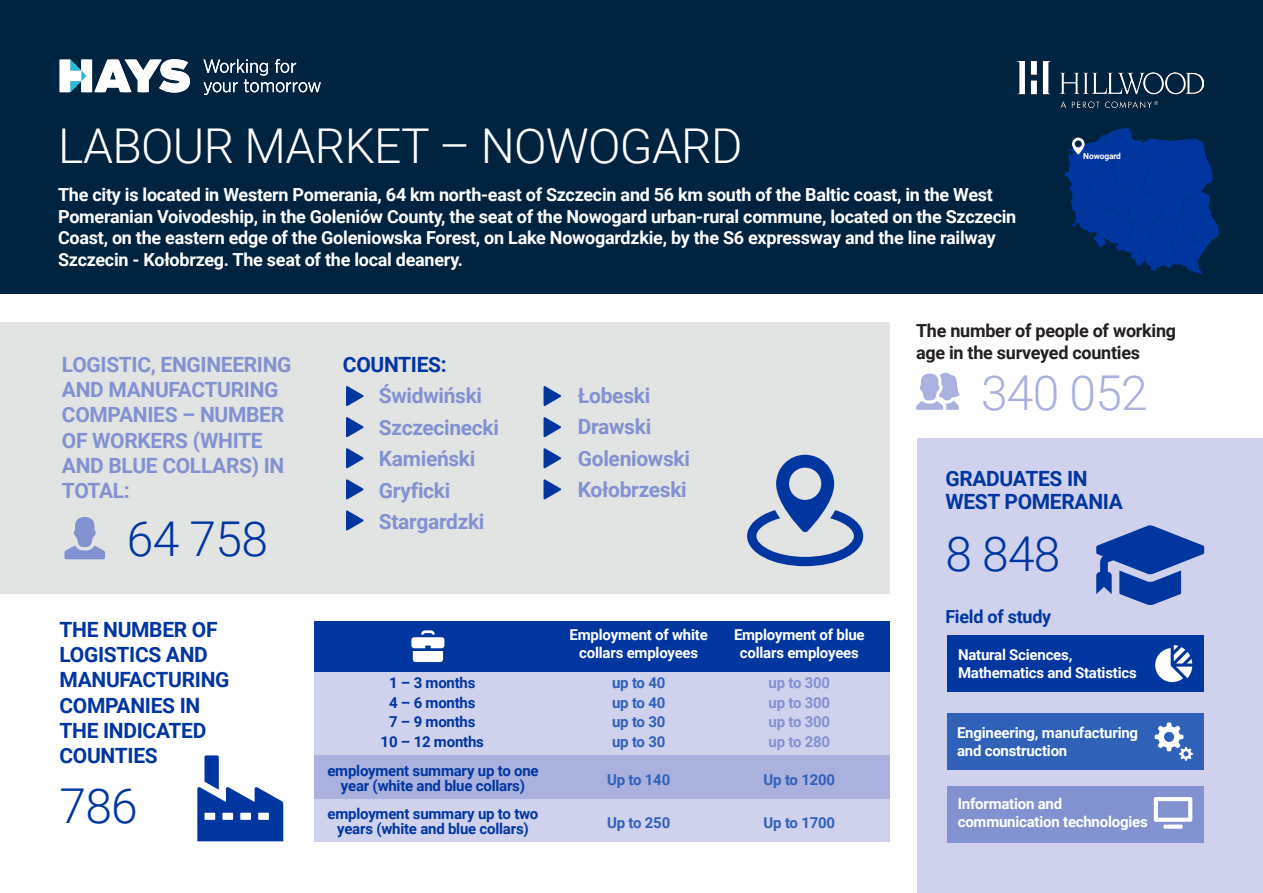
<style>
.page{position:relative;width:1263px;height:893px;background:#fff}
.page>*{position:absolute;margin:0;border:0;box-sizing:border-box;transform-origin:0 0}
.t1{font:300 48px "Roboto";letter-spacing:-.015em;color:#fff}
.t2{font:300 48px "Roboto";letter-spacing:-.015em;color:#0036a0}
.t3{font:300 48px "Roboto";letter-spacing:-.015em;color:#aab1df}
.t4{font:700 21px/31.5px "Roboto";letter-spacing:-.015em;color:#8292d1}
.t5{font:700 21px/25.2px "Roboto";letter-spacing:-.015em;color:#0036a0}
.t6{font:700 18px/21.6px "Roboto";letter-spacing:-.015em;color:#fff}
.t7{font:700 18px/21.6px "Roboto";letter-spacing:-.015em;color:#231f20}
.t8{font:700 18px "Roboto";letter-spacing:-.015em;color:#0036a0}
.t9{font:700 15px/18px "Roboto";letter-spacing:-.015em;color:#fff}
.t10{font:700 15px/19.5px "Roboto";letter-spacing:-.015em;color:#0036a0;text-align:center}
.t11{font:700 15px/19.5px "Roboto";letter-spacing:-.015em;color:#3061b9;text-align:justify}
.t12{font:700 15px/19.5px "Roboto";letter-spacing:-.015em;color:#8292d1;text-align:justify}
.t13{font:700 8.4px "Roboto";letter-spacing:-.015em;color:#fff}
</style>
<div class="page">
<div style="left:917px;top:438px;width:346px;height:455px;background:#d0d1ed"></div>
<svg style="left:1096px;top:525px;width:108px;height:80px"></svg>
<div style="left:947px;top:636px;width:256px;height:56px;background:#0036a0"></div>
<svg style="left:1155px;top:645px;width:37px;height:37px"></svg>
<div style="left:947px;top:713px;width:256px;height:56px;background:#3061b9"></div>
<svg style="left:1155px;top:722px;width:38px;height:39px"></svg>
<div style="left:947px;top:786px;width:256px;height:56px;background:#8292d1"></div>
<svg style="left:1154px;top:797px;width:38px;height:32px"></svg>
<div style="left:0;top:0;width:1263px;height:294px;background:#002340"></div>
<img style="left:1018px;top:61px;width:185px;height:46px">
<svg style="left:1064px;top:128px;width:155px;height:146px"></svg>
<svg style="left:916px;top:373px;width:44px;height:37px"></svg>
<div style="left:315px;top:672px;width:575px;height:84px;background:#d0d1ed"></div>
<div style="left:315px;top:755px;width:575px;height:45px;background:#aab1df"></div>
<div style="left:315px;top:799px;width:575px;height:43px;background:#d0d1ed"></div>
<div style="left:315px;top:621px;width:575px;height:51px;background:#0036a0"></div>
<svg style="left:411px;top:630px;width:33px;height:32px"></svg>
<div style="left:0;top:322px;width:890px;height:272px;background:#e2e3e3"></div>
<svg style="left:64px;top:517px;width:41px;height:42px"></svg>
<svg style="left:197px;top:755px;width:86px;height:86px"></svg>
<svg style="left:346px;top:386px;width:18px;height:20px"></svg>
<svg style="left:346px;top:417px;width:18px;height:20px"></svg>
<svg style="left:346px;top:479px;width:18px;height:21px"></svg>
<svg style="left:346px;top:510px;width:18px;height:21px"></svg>
<svg style="left:346px;top:448px;width:18px;height:21px"></svg>
<svg style="left:543px;top:386px;width:18px;height:20px"></svg>
<svg style="left:543px;top:417px;width:18px;height:20px"></svg>
<svg style="left:543px;top:479px;width:18px;height:21px"></svg>
<svg style="left:543px;top:448px;width:18px;height:21px"></svg>
<svg style="left:747px;top:455px;width:116px;height:111px"></svg>
<svg style="left:204px;top:59px;width:117px;height:36px"></svg>
<svg style="left:60px;top:59px;width:130px;height:34px"></svg>
<h1 class="t1" style="left:58px;top:113px;width:686px">LABOUR MARKET – NOWOGARD</h1>
<p class="t6" style="left:58px;top:183px;width:960px">The city is located in Western Pomerania, 64 km north-east of Szczecin and 56 km south of the Baltic coast, in the West Pomeranian Voivodeship, in the Goleniów County, the seat of the Nowogard urban-rural commune, located on the Szczecin Coast, on the eastern edge of the Goleniowska Forest, on Lake Nowogardzkie, by the S6 expressway and the line railway Szczecin - Kołobrzeg. The seat of the local deanery.</p>
<p class="t13" style="left:1083px;top:150px;width:39px">Nowogard</p>
<p class="t4" style="left:62px;top:351px;width:231px;line-height:25.2px">LOGISTIC, ENGINEERING<br>AND MANUFACTURING<br>COMPANIES – NUMBER<br>OF WORKERS (WHITE<br>AND BLUE COLLARS) IN<br>TOTAL:</p>
<h1 class="t2" style="left:127px;top:505px;width:143px">64 758</h1>
<p class="t5" style="left:60px;top:616px;width:171px">THE NUMBER OF<br>LOGISTICS AND<br>MANUFACTURING<br>COMPANIES IN<br>THE INDICATED<br>COUNTIES</p>
<h1 class="t2" style="left:60px;top:772px;width:80px">786</h1>
<p class="t5" style="left:343px;top:351px;width:105px">COUNTIES:</p>
<p class="t4" style="left:379px;top:379px;width:122px">Świdwiński<br>Szczecinecki<br>Kamieński<br>Gryficki<br>Stargardzki</p>
<p class="t4" style="left:578px;top:379px;width:114px">Łobeski<br>Drawski<br>Goleniowski<br>Kołobrzeski</p>
<p class="t9" style="left:570px;top:626px;width:140px;text-align:center">Employment of white collars employees</p>
<p class="t11" style="left:612px;top:673px;width:55px">up to 40 up to 40 up to 30 up to 30</p>
<p class="t9" style="left:734px;top:626px;width:132px;text-align:center">Employment of blue collars employees</p>
<p class="t12" style="left:768px;top:673px;width:63px">up to 300 up to 300 up to 300 up to 280</p>
<p class="t10" style="left:381px;top:673px;width:105px">1 – 3 months<br>4 – 6 months<br>7 – 9 months<br>10 – 12 months</p>
<p class="t10" style="left:327px;top:762px;width:213px;line-height:15px">employment summary up to one year (white and blue collars)</p>
<p class="t11" style="left:764px;top:769px;width:73px">Up to 1200</p>
<p class="t11" style="left:764px;top:813px;width:73px">Up to 1700</p>
<p class="t11" style="left:607px;top:769px;width:65px">Up to 140</p>
<p class="t11" style="left:607px;top:813px;width:65px">Up to 250</p>
<p class="t10" style="left:328px;top:806px;width:212px;line-height:15px">employment summary up to two years (white and blue collars)</p>
<p class="t7" style="left:916px;top:319px;width:262px">The number of people of working age in the surveyed counties</p>
<h1 class="t3" style="left:981px;top:359px;width:168px">340 052</h1>
<p class="t5" style="left:945px;top:467px;width:179px;line-height:22.5px">GRADUATES IN<br>WEST POMERANIA</p>
<h1 class="t2" style="left:945px;top:520px;width:117px">8 848</h1>
<p class="t8" style="left:945px;top:604px;width:107px">Field of study</p>
<p class="t9" style="left:958px;top:645px;width:180px">Natural Sciences,<br>Mathematics and Statistics</p>
<p class="t9" style="left:957px;top:723px;width:183px">Engineering, manufacturing and construction</p>
<p class="t9" style="left:958px;top:794px;width:191px">Information and communication technologies</p>
</div>
